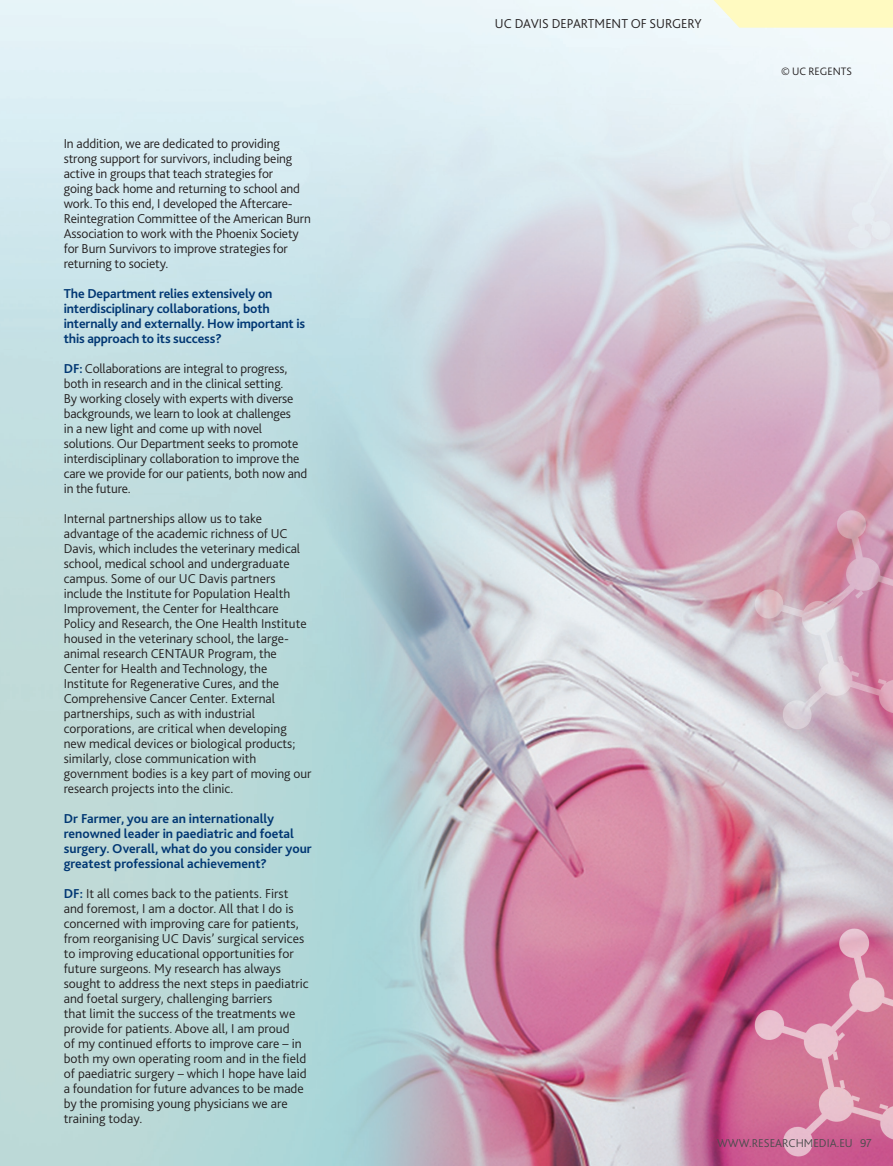
<style>
.page{position:relative;width:893px;height:1166px;background:#fff}
.page>*{position:absolute;margin:0;border:0;box-sizing:border-box;transform-origin:0 0}
.Q_A_Answer{font:300 13.5px/15px "Bliss 2";color:#231f20}
.Q_A_Questions{font:700 13.5px/15px "Bliss 2";letter-spacing:-.01em;color:#013773}
.Tab_Name{font:300 13.5px "Bliss 2";color:#231f20}
.Page_No__Right{font:300 12px "Bliss 2";color:#4b4c4d}
.Project_Subhead{font:300 11.25px "Bliss 2";color:#231f20}
.s1{font-weight:700;color:#013773}
</style>
<div class="page">
<img style="left:0;top:0;width:893px;height:1165px">
<svg style="left:713px;top:0;width:180px;height:28px;background:#fdf9c5"></svg>
<p class="Q_A_Answer" style="left:64px;top:135px;width:249px">In addition, we are dedicated to providing strong support for survivors, including being active in groups that teach strategies for<br>going back home and returning to school and work. To this end, I developed the Aftercare-Reintegration Committee of the American Burn Association to work with the Phoenix Society for Burn Survivors to improve strategies for returning to society.</p>
<p class="Q_A_Questions" style="left:64px;top:285px;width:243px">The Department relies extensively on interdisciplinary collaborations, both internally and externally. How important is this approach to its success?</p>
<p class="Q_A_Answer" style="left:64px;top:360px;width:245px"><span class="s1">DF:</span> Collaborations are integral to progress, both in research and in the clinical setting.<br>By working closely with experts with diverse backgrounds, we learn to look at challenges<br>in a new light and come up with novel solutions. Our Department seeks to promote interdisciplinary collaboration to improve the care we provide for our patients, both now and in the future.</p>
<p class="Q_A_Answer" style="left:64px;top:510px;width:249px">Internal partnerships allow us to take advantage of the academic richness of UC Davis, which includes the veterinary medical school, medical school and undergraduate campus. Some of our UC Davis partners include the Institute for Population Health Improvement, the Center for Healthcare Policy and Research, the One Health Institute housed in the veterinary school, the large&shy;animal research CENTAUR Program, the Center for Health and Technology, the Institute for Regenerative Cures, and the Comprehensive Cancer Center. External partnerships, such as with industrial corporations, are critical when developing new medical devices or biological products; similarly, close communication with government bodies is a key part of moving our research projects into the clinic.</p>
<p class="Q_A_Questions" style="left:64px;top:810px;width:250px">Dr Farmer, you are an internationally renowned leader in paediatric and foetal surgery. Overall, what do you consider your greatest professional achievement?</p>
<p class="Q_A_Answer" style="left:64px;top:885px;width:246px"><span class="s1">DF:</span> It all comes back to the patients. First and foremost, I am a doctor. All that I do is concerned with improving care for patients, from reorganising UC Davis’ surgical services to improving educational opportunities for future surgeons. My research has always sought to address the next steps in paediatric and foetal surgery, challenging barriers<br>that limit the success of the treatments we provide for patients. Above all, I am proud<br>of my continued efforts to improve care – in both my own operating room and in the field of paediatric surgery – which I hope have laid a foundation for future advances to be made by the promising young physicians we are training today.</p>
<p class="Tab_Name" style="left:495px;top:15px;width:208px">UC DAVIS DEPARTMENT OF SURGERY</p>
<p class="Project_Subhead" style="left:781px;top:65px;width:72px">© UC REGENTS</p>
<p class="Page_No__Right" style="left:717px;top:1135px;width:156px">WWW.RESEARCHMEDIA.EU 97</p>
</div>
